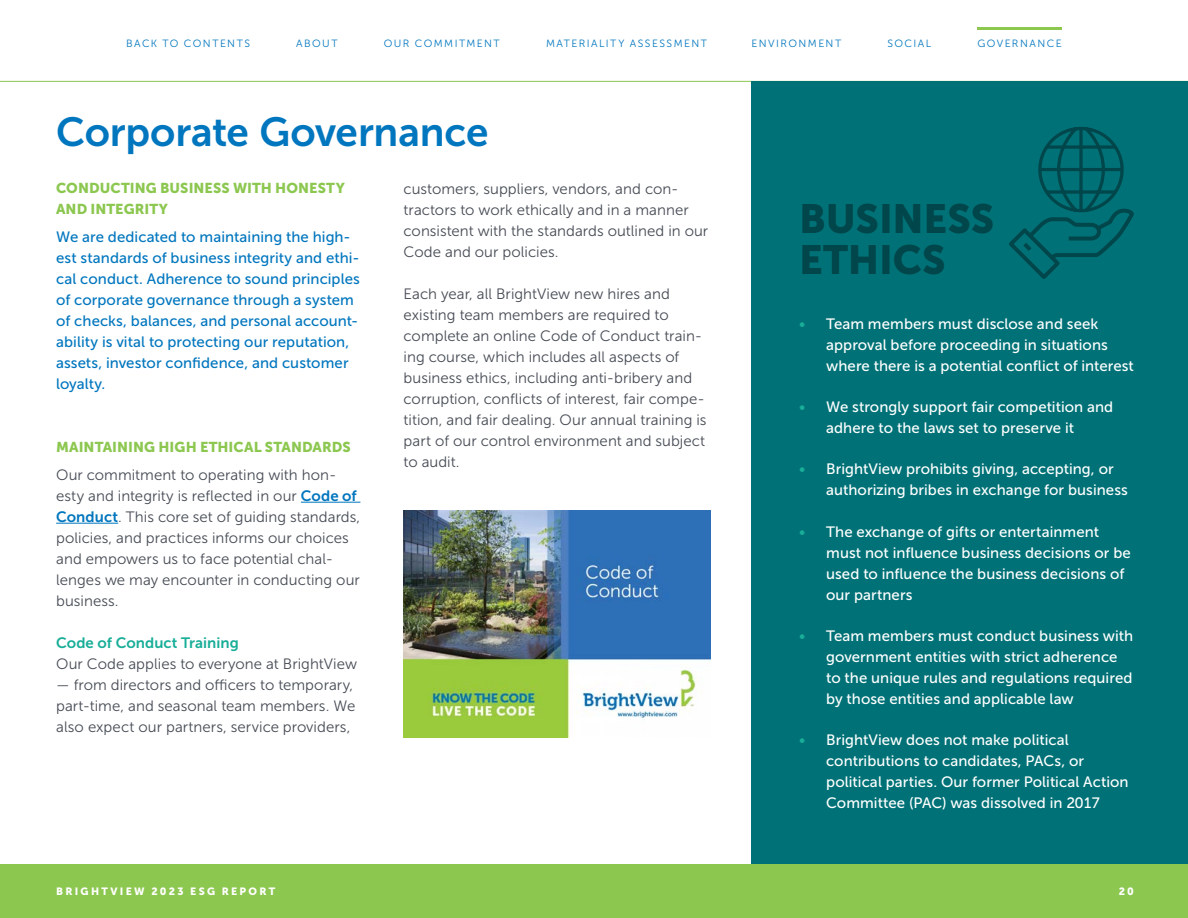
<style>
.page{position:relative;width:1188px;height:918px;background:#fff}
.page>*{position:absolute;margin:0;border:0;box-sizing:border-box;transform-origin:0 0}
.Headlines{font:40.5px "Museo Sans 700";letter-spacing:-.005em;color:#0076be}
.Headlines-2{font:40.5px "Museo Sans 900";letter-spacing:-.005em;color:#00464a}
.Text{font:15px/21px "Museo Sans 300";letter-spacing:.005em;color:#464b54}
.t1{font:15px/21px "Museo Sans 500";letter-spacing:.005em;color:#fff}
.Text_header_2{font:15px/21px "Museo Sans 500";letter-spacing:.005em;color:#0076be}
.Text-2{font:15px "Museo Sans 700";letter-spacing:.005em;color:#18ae98}
.Text_header_1{font:14.25px/21px "Museo Sans 900";letter-spacing:.005em;color:#8cc750}
.t2{font:10.5px "Museo Sans 300";letter-spacing:.14em;color:#0076be}
.t3{font:10.5px "Museo Sans 900";letter-spacing:.215em;color:#fff}
.s1{font-family:"Museo Sans 700";color:#0076be}
.s2{color:#18ae98}
</style>
<div class="page">
<div style="left:0;top:864px;width:1188px;height:54px;background:#8cc750"></div>
<hr style="left:0;top:81px;width:1188px;height:1px;background:#8cc750">
<div style="left:752px;top:81px;width:436px;height:783px;background:#007277"></div>
<hr style="left:301px;top:502px;width:59px;height:1px;background:#0076be">
<hr style="left:56px;top:523px;width:62px;height:1px;background:#0076be">
<hr style="left:977px;top:27px;width:85px;height:3px;background:#8cc750">
<img style="left:404px;top:511px;width:307px;height:227px">
<svg style="left:1009px;top:127px;width:125px;height:152px"></svg>
<p class="t2" style="left:126px;top:38px;width:125px">BACK TO CONTENTS</p>
<p class="t2" style="left:296px;top:38px;width:43px">ABOUT</p>
<p class="t2" style="left:384px;top:38px;width:118px">OUR COMMITMENT</p>
<p class="t2" style="left:546px;top:38px;width:162px">MATERIALITY ASSESSMENT</p>
<p class="t2" style="left:752px;top:38px;width:91px">ENVIRONMENT</p>
<p class="t2" style="left:887px;top:38px;width:45px">SOCIAL</p>
<p class="t2" style="left:977px;top:38px;width:86px">GOVERNANCE</p>
<p class="Headlines" style="left:56px;top:110px;width:434px">Corporate Governance</p>
<p class="Text_header_1" style="left:56px;top:178px;width:290px">CONDUCTING BUSINESS WITH HONESTY<br>AND INTEGRITY</p>
<p class="Text_header_2" style="left:56px;top:226px;width:305px">We are dedicated to maintaining the high&shy;est standards of business integrity and ethi&shy;cal conduct. Adherence to sound principles of corporate governance through a system of checks, balances, and personal account&shy;ability is vital to protecting our reputation, assets, investor confidence, and customer loyalty.</p>
<p class="Text" style="left:404px;top:178px;width:306px">customers, suppliers, vendors, and con&shy;tractors to work ethically and in a manner consistent with the standards outlined in our Code and our policies.</p>
<p class="Text" style="left:404px;top:283px;width:304px">Each year, all BrightView new hires and existing team members are required to complete an online Code of Conduct train&shy;ing course, which includes all aspects of business ethics, including anti-bribery and corruption, conflicts of interest, fair compe&shy;tition, and fair dealing. Our annual training is part of our control environment and subject to audit.</p>
<p class="Text_header_1" style="left:56px;top:436px;width:296px">MAINTAINING HIGH ETHICAL STANDARDS</p>
<p class="Text" style="left:56px;top:464px;width:306px">Our commitment to operating with hon&shy;esty and integrity is reflected in our <span class="s1">Code of Conduct</span>. This core set of guiding standards, policies, and practices informs our choices and empowers us to face potential chal&shy;lenges we may encounter in conducting our business.</p>
<p class="Text-2" style="left:56px;top:634px;width:184px">Code of Conduct Training</p>
<p class="Text" style="left:56px;top:653px;width:302px">Our Code applies to everyone at BrightView</p>
<p class="Text" style="left:56px;top:674px;width:301px">— from directors and officers to temporary, part-time, and seasonal team members. We also expect our partners, service providers,</p>
<p class="Headlines-2" style="left:799px;top:196px;width:197px">BUSINESS</p>
<p class="Headlines-2" style="left:799px;top:237px;width:148px">ETHICS</p>
<p class="t1" style="left:826px;top:313px;width:309px;text-indent:-27px"><span class="s2">•</span> Team members must disclose and seek approval before proceeding in situations where there is a potential conflict of interest</p>
<p class="t1" style="left:826px;top:396px;width:289px;text-indent:-27px"><span class="s2">•</span> We strongly support fair competition and adhere to the laws set to preserve it</p>
<p class="t1" style="left:826px;top:459px;width:303px;text-indent:-27px"><span class="s2">•</span> BrightView prohibits giving, accepting, or authorizing bribes in exchange for business</p>
<p class="t1" style="left:826px;top:521px;width:306px;text-indent:-27px"><span class="s2">•</span> The exchange of gifts or entertainment must not influence business decisions or be used to influence the business decisions of our partners</p>
<p class="t1" style="left:826px;top:625px;width:309px;text-indent:-27px"><span class="s2">•</span> Team members must conduct business with government entities with strict adherence to the unique rules and regulations required by those entities and applicable law</p>
<p class="t1" style="left:826px;top:729px;width:304px;text-indent:-27px"><span class="s2">•</span> BrightView does not make political contributions to candidates, PACs, or political parties. Our former Political Action Committee (PAC) was dissolved in 2017</p>
<p class="t3" style="left:56px;top:885px;width:221px">BRIGHTVIEW 2023 ESG REPORT</p>
<p class="t3" style="left:1119px;top:885px;width:17px">20</p>
</div>
